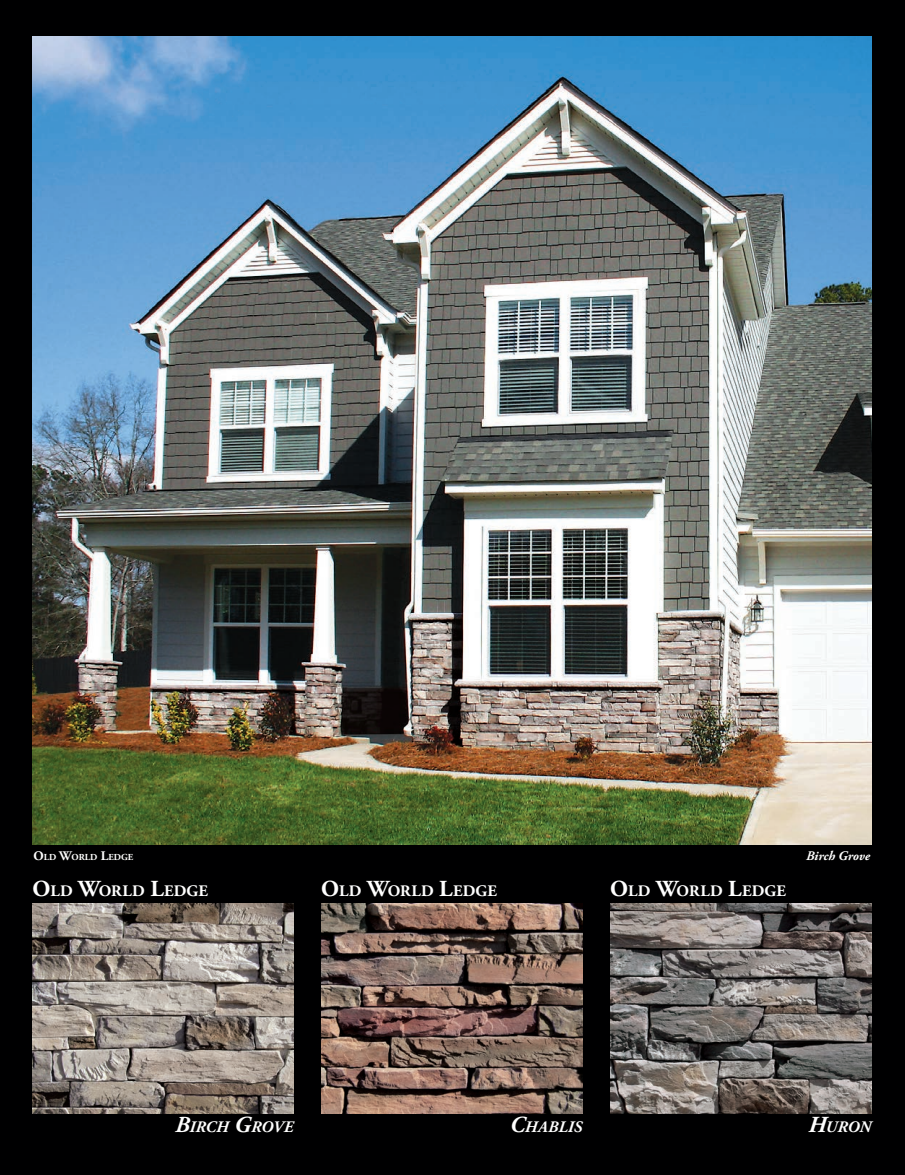
<style>
.page{position:relative;width:905px;height:1175px;background:#fff}
.page>*{position:absolute;margin:0;border:0;box-sizing:border-box;transform-origin:0 0}
.t1{font:700 16.05px "Adobe Garamond Pro";letter-spacing:.015em;color:#fff}
.t2{font:italic 700 16.05px "Adobe Garamond Pro";color:#fff}
.t3{font:italic 700 13.05px "Adobe Garamond Pro";letter-spacing:-.01em;color:#fff}
.t4{font:700 9.15px "Adobe Garamond Pro";color:#fff}
.s1{font-size:13.05px}
.s2{font-size:22.95px}
</style>
<div class="page">
<div style="left:0;top:0;width:904px;height:1174px;background:#000001"></div>
<img style="left:32px;top:37px;width:839px;height:807px">
<img style="left:321px;top:903px;width:261px;height:210px">
<img style="left:32px;top:903px;width:261px;height:210px">
<img style="left:610px;top:903px;width:261px;height:210px">
<p class="t4" style="left:33px;top:852px;width:101px"><span class="s1">O</span>LD <span class="s1">W</span>ORLD <span class="s1">L</span>EDGE</p>
<p class="t3" style="left:806px;top:848px;width:65px">Birch Grove</p>
<p class="t1" style="left:321px;top:882px;width:177px"><span class="s2">O</span>LD <span class="s2">W</span>ORLD <span class="s2">L</span>EDGE</p>
<p class="t1" style="left:32px;top:882px;width:177px"><span class="s2">O</span>LD <span class="s2">W</span>ORLD <span class="s2">L</span>EDGE</p>
<p class="t1" style="left:610px;top:882px;width:177px"><span class="s2">O</span>LD <span class="s2">W</span>ORLD <span class="s2">L</span>EDGE</p>
<p class="t2" style="left:175px;top:1117px;width:120px"><span class="s2">B</span>IRCH <span class="s2">G</span>ROVE</p>
<p class="t2" style="left:509px;top:1117px;width:74px"><span class="s2">C</span>HABLIS</p>
<p class="t2" style="left:808px;top:1117px;width:64px"><span class="s2">H</span>URON</p>
</div>
